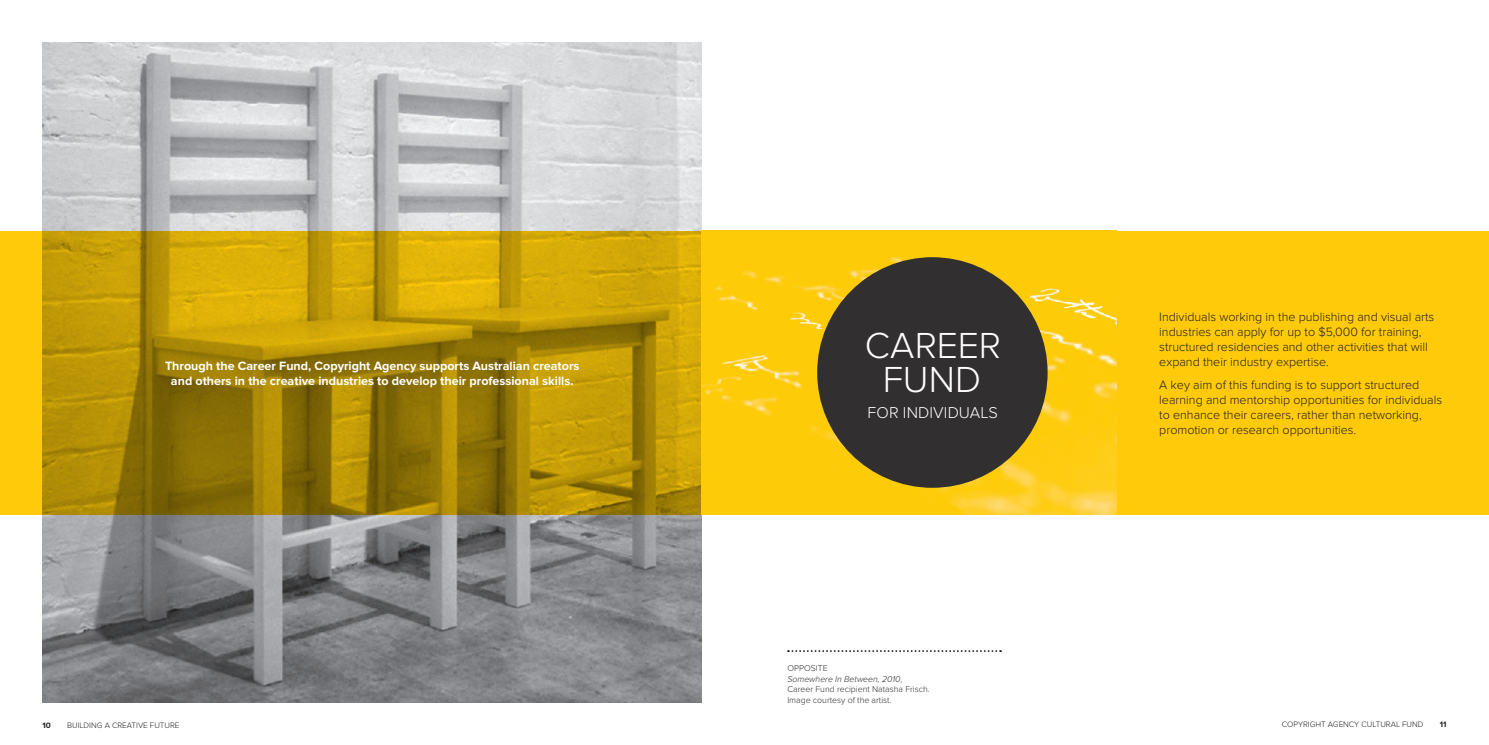
<style>
.page{position:relative;width:1489px;height:745px;background:#fff}
.page>*{position:absolute;margin:0;border:0;box-sizing:border-box;transform-origin:0 0}
.Intro{font:300 37.5px/33.8px "Proxima Nova";color:#fff;text-align:center}
.Intro-2{font:300 16.25px "Proxima Nova";letter-spacing:.005em;color:#fff}
.Body_1{font:300 12.5px/15px "Proxima Nova";color:#231f20}
.Pull_text{font:700 12.5px/15px "Proxima Nova";color:#fff;text-align:center}
.t1{font:300 8.75px/10.5px "Proxima Nova";color:#312f30}
.t2{font:300 8.12px "Proxima Nova";color:#231f20}
.t3{font:700 8.12px "Proxima Nova";color:#231f20}
.s1{font-style:italic}
</style>
<div class="page">
<img style="left:43px;top:43px;width:659px;height:659px">
<svg style="left:0;top:230px;width:702px;height:284px;background:#b79207"></svg>
<div style="left:702px;top:230px;width:786px;height:284px;background:#feca0a"></div>
<img style="left:702px;top:256px;width:414px;height:258px">
<div style="left:817px;top:257px;width:230px;height:230px;background:#312f30;border-radius:50%"></div>
<svg style="left:788px;top:650px;width:213px;height:1px"></svg>
<p class="Pull_text" style="left:165px;top:358px;width:416px">Through the Career Fund, Copyright Agency supports Australian creators and others in the creative industries to develop their professional skills.</p>
<p class="Intro" style="left:864px;top:329px;width:138px">CAREER<br>FUND</p>
<p class="Intro-2" style="left:867px;top:403px;width:132px">FOR INDIVIDUALS</p>
<p class="t1" style="left:787px;top:662px;width:144px">OPPOSITE<br><span class="s1">Somewhere In Between, 2010</span>,<br>Career Fund recipient Natasha Frisch.<br>Image courtesy of the artist.</p>
<p class="Body_1" style="left:1159px;top:309px;width:276px">Individuals working in the publishing and visual arts industries can apply for up to $5,000 for training, structured residencies and other activities that will expand their industry expertise.</p>
<p class="Body_1" style="left:1159px;top:377px;width:284px">A key aim of this funding is to support structured learning and mentorship opportunities for individuals to enhance their careers, rather than networking, promotion or research opportunities.</p>
<p class="t3" style="left:43px;top:719px;width:10px">10</p>
<p class="t2" style="left:67px;top:719px;width:114px">BUILDING A CREATIVE FUTURE</p>
<p class="t2" style="left:1281px;top:719px;width:143px">COPYRIGHT AGENCY CULTURAL FUND</p>
<p class="t3" style="left:1439px;top:719px;width:8px">11</p>
</div>
